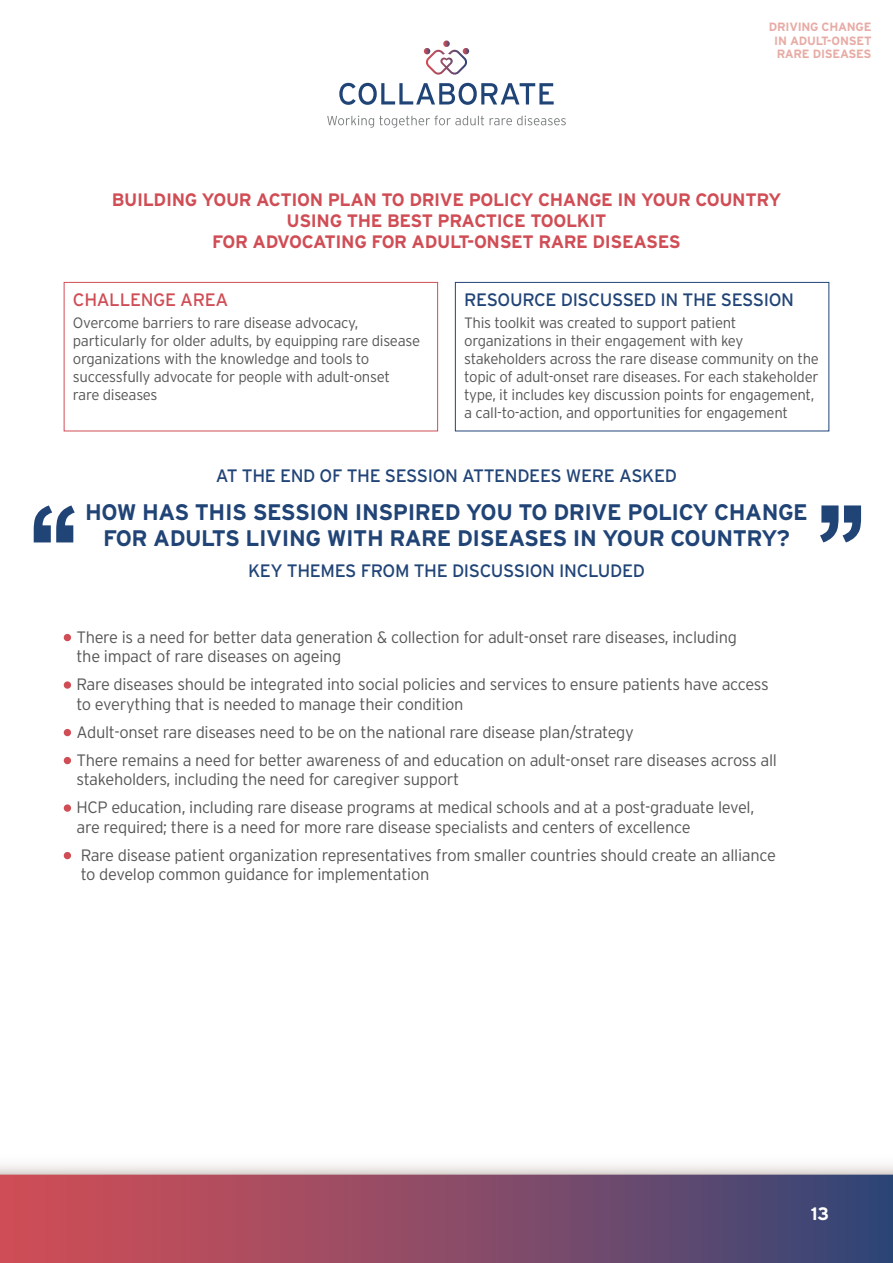
<style>
.page{position:relative;width:893px;height:1263px;background:#fff}
.page>*{position:absolute;margin:0;border:0;box-sizing:border-box;transform-origin:0 0}
.t1{font:700 22.5px/25.5px "Interstate";letter-spacing:-.02em;color:#214477;text-align:center}
.t2{font:700 18px/21px "Interstate";letter-spacing:-.02em;color:#d04d55;text-align:center}
.t3{font:18px "Interstate";letter-spacing:-.02em;color:#214477}
.t4{font:18px "Interstate";letter-spacing:-.02em;color:#d04d55}
.t5{font:700 18px "Interstate";color:#fff}
.t6{font:300 16.5px/28px "Interstate";letter-spacing:-.02em;color:#575756}
.t7{font:300 15px/18px "Interstate";letter-spacing:-.02em;color:#575756}
.t8{font:700 12px/13.5px "Interstate";letter-spacing:-.02em;color:#e7aba5;text-align:justify}
</style>
<div class="page">
<svg style="left:0;top:1165px;width:893px;height:10px"></svg>
<div style="left:0;top:1175px;width:893px;height:88px;background:linear-gradient(to right,#d94f56,#364778)"></div>
<svg style="left:327px;top:116px;width:157px;height:12px"></svg>
<svg style="left:490px;top:116px;width:76px;height:9px"></svg>
<svg style="left:339px;top:83px;width:215px;height:22px"></svg>
<svg style="left:424px;top:41px;width:45px;height:34px"></svg>
<div style="left:64px;top:634px;width:7px;height:7px;background:#d04d55;border-radius:50%"></div>
<div style="left:64px;top:681px;width:7px;height:8px;background:#d04d55;border-radius:50%"></div>
<div style="left:64px;top:729px;width:7px;height:7px;background:#d04d55;border-radius:50%"></div>
<div style="left:64px;top:757px;width:7px;height:7px;background:#d04d55;border-radius:50%"></div>
<div style="left:64px;top:804px;width:7px;height:8px;background:#d04d55;border-radius:50%"></div>
<div style="left:64px;top:852px;width:7px;height:7px;background:#d04d55;border-radius:50%"></div>
<div style="left:64px;top:282px;width:374px;height:149px;border:1px solid #d04d55"></div>
<div style="left:455px;top:282px;width:374px;height:149px;border:1px solid #214477"></div>
<svg style="left:820px;top:505px;width:41px;height:37px"></svg>
<svg style="left:34px;top:505px;width:41px;height:37px"></svg>
<p class="t8" style="left:774px;top:20px;width:99px;text-indent:-5px">DRIVING CHANGE IN ADULT-ONSET RARE DISEASES</p>
<p class="t2" style="left:112px;top:189px;width:671px">BUILDING YOUR ACTION PLAN TO DRIVE POLICY CHANGE IN YOUR COUNTRY<br>USING THE BEST PRACTICE TOOLKIT<br>FOR ADVOCATING FOR ADULT-ONSET RARE DISEASES</p>
<p class="t4" style="left:73px;top:289px;width:157px">CHALLENGE AREA</p>
<p class="t7" style="left:73px;top:313px;width:349px">Overcome barriers to rare disease advocacy, particularly for older adults, by equipping rare disease organizations with the knowledge and tools to successfully advocate for people with adult-onset rare diseases</p>
<p class="t3" style="left:464px;top:289px;width:331px">RESOURCE DISCUSSED IN THE SESSION</p>
<p class="t7" style="left:464px;top:313px;width:356px">This toolkit was created to support patient organizations in their engagement with key stakeholders across the rare disease community on the topic of adult-onset rare diseases. For each stakeholder type, it includes key discussion points for engagement, a call-to-action, and opportunities for engagement</p>
<p class="t3" style="left:216px;top:466px;width:463px">AT THE END OF THE SESSION ATTENDEES WERE ASKED</p>
<h1 class="t1" style="left:85px;top:500px;width:724px">HOW HAS THIS SESSION INSPIRED YOU TO DRIVE POLICY CHANGE<br>FOR ADULTS LIVING WITH RARE DISEASES IN YOUR COUNTRY?</h1>
<p class="t3" style="left:248px;top:560px;width:398px">KEY THEMES FROM THE DISCUSSION INCLUDED</p>
<p class="t6" style="left:77px;top:627px;width:662px;line-height:19.5px">There is a need for better data generation &amp; collection for adult-onset rare diseases, including the impact of rare diseases on ageing</p>
<p class="t6" style="left:77px;top:674px;width:694px;line-height:19.5px">Rare diseases should be integrated into social policies and services to ensure patients have access to everything that is needed to manage their condition</p>
<p class="t6" style="left:77px;top:718px;width:702px">Adult-onset rare diseases need to be on the national rare disease plan/strategy<br>There remains a need for better awareness of and education on adult-onset rare diseases across all</p>
<p class="t6" style="left:77px;top:765px;width:679px">stakeholders, including the need for caregiver support<br>HCP education, including rare disease programs at medical schools and at a post-graduate level,</p>
<p class="t6" style="left:77px;top:813px;width:701px">are required; there is a need for more rare disease specialists and centers of excellence<br>Rare disease patient organization representatives from smaller countries should create an alliance</p>
<p class="t6" style="left:81px;top:860px;width:350px">to develop common guidance for implementation</p>
<p class="t5" style="left:811px;top:1203px;width:20px">13</p>
</div>
